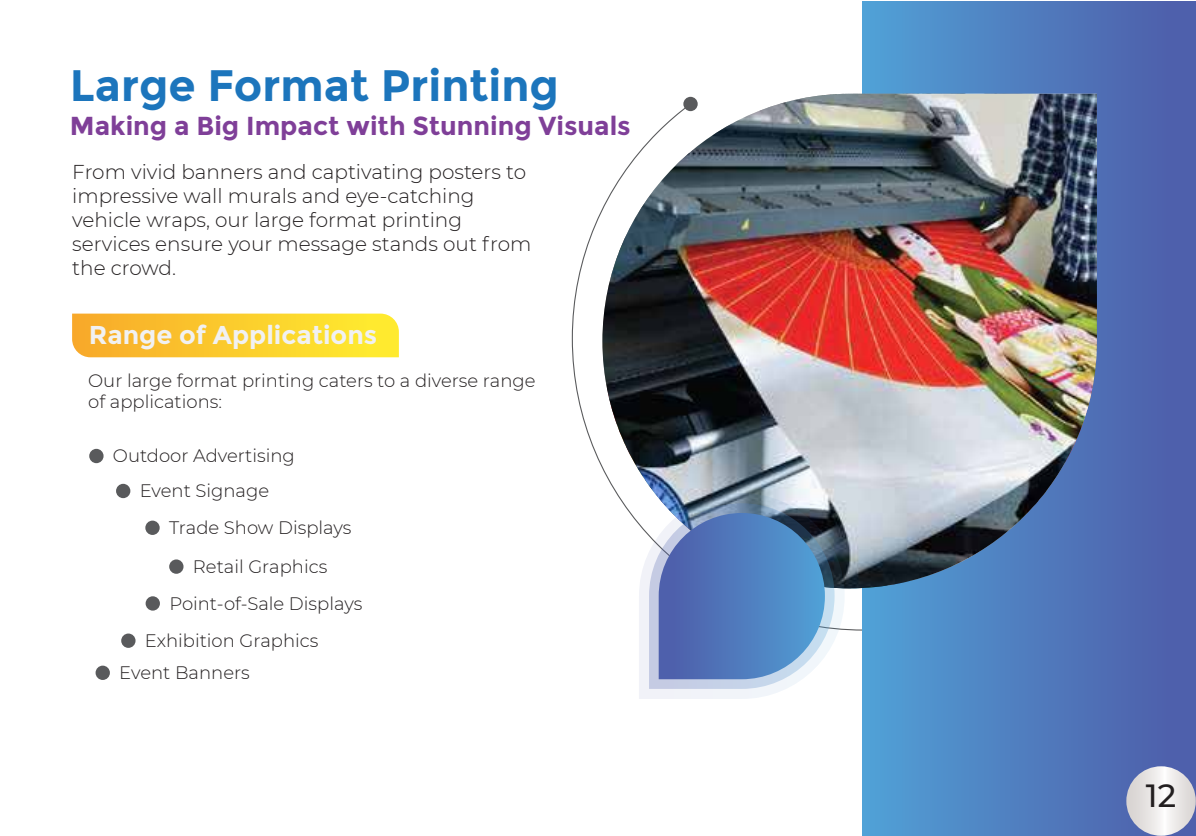
<style>
.page{position:relative;width:1196px;height:836px;background:#fff}
.page>*{position:absolute;margin:0;border:0;box-sizing:border-box;transform-origin:0 0}
.t1{font:700 44px "Montserrat";color:#1c75bc}
.t2{font:500 32px "Montserrat";color:#231f20}
.t3{font:700 26px "Montserrat";color:#7f3f98}
.t4{font:700 25.8px "Montserrat";color:#f1f1f2}
.t5{font:300 20px/24px "Montserrat";color:#231f20}
.t6{font:300 18px/36.8px "Montserrat";color:#231f20}
</style>
<div class="page">
<div style="left:862px;top:1px;width:333px;height:834px;background:linear-gradient(to right,#51a1d6,#4e5ba8)"></div>
<svg style="left:72px;top:313px;width:327px;height:44px;background:#fbcd31"></svg>
<img style="left:602px;top:94px;width:494px;height:494px">
<svg style="left:639px;top:493px;width:205px;height:205px"></svg>
<svg style="left:649px;top:503px;width:185px;height:185px;background:#6b8dbf"></svg>
<div style="left:89px;top:448px;width:14px;height:15px;background:#595a5c;border-radius:50%"></div>
<div style="left:96px;top:665px;width:14px;height:14px;background:#595a5c;border-radius:50%"></div>
<div style="left:116px;top:483px;width:14px;height:15px;background:#595a5c;border-radius:50%"></div>
<div style="left:145px;top:520px;width:15px;height:14px;background:#595a5c;border-radius:50%"></div>
<div style="left:121px;top:633px;width:14px;height:14px;background:#595a5c;border-radius:50%"></div>
<div style="left:169px;top:559px;width:14px;height:14px;background:#595a5c;border-radius:50%"></div>
<div style="left:146px;top:596px;width:14px;height:14px;background:#595a5c;border-radius:50%"></div>
<svg style="left:1126px;top:766px;width:69px;height:69px"></svg>
<h1 class="t1" style="left:70px;top:60px;width:490px">Large Format Printing</h1>
<h3 class="t3" style="left:70px;top:110px;width:562px">Making a Big Impact with Stunning Visuals</h3>
<p class="t5" style="left:72px;top:159px;width:461px">From vivid banners and captivating posters to impressive wall murals and eye-catching vehicle wraps, our large format printing services ensure your message stands out from the crowd.</p>
<h3 class="t4" style="left:89px;top:319px;width:290px">Range of Applications</h3>
<p class="t6" style="left:88px;top:369px;width:449px;line-height:21.6px">Our large format printing caters to a diverse range of applications:</p>
<p class="t6" style="left:113px;top:437px;width:183px">Outdoor Advertising</p>
<p class="t6" style="left:169px;top:472px;width:184px;text-indent:-29px">Event Signage<br>Trade Show Displays</p>
<p class="t6" style="left:169px;top:547px;width:194px;text-indent:24px">Retail Graphics<br>Point-of-Sale Displays</p>
<p class="t6" style="left:145px;top:621px;width:175px">Exhibition Graphics</p>
<p class="t6" style="left:119px;top:653px;width:132px">Event Banners</p>
<h2 class="t2" style="left:1145px;top:772px;width:32px">12</h2>
</div>
